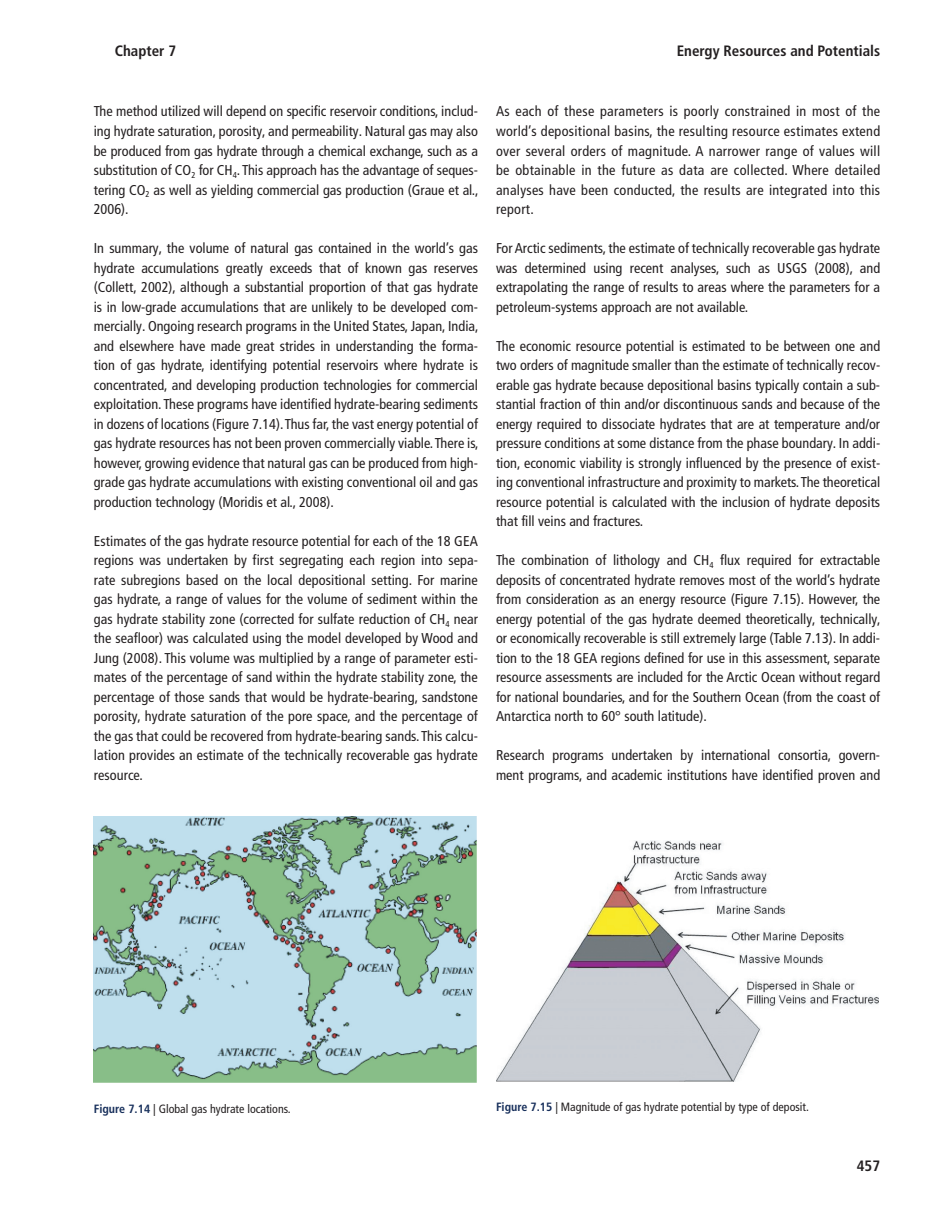
<style>
.page{position:relative;width:944px;height:1214px;background:#fff}
.page>*{position:absolute;margin:0;border:0;box-sizing:border-box;transform-origin:0 0}
.t1{font:700 condensed 15px "Frutiger LT Pro";color:#231f20}
.t2{font:condensed 14.25px/19.5px "Frutiger LT Pro";color:#231f20;text-align:justify}
.t3{font:condensed 12px "Frutiger LT Pro";color:#231f20}
.s1{font-family:"Frutiger LT Std";font-weight:700;color:#172f5b}
</style>
<div class="page">
<img style="left:94px;top:816px;width:382px;height:266px">
<img style="left:496px;top:841px;width:382px;height:240px">
<p class="t1" style="left:115px;top:45px;width:63px">Chapter 7</p>
<p class="t1" style="left:676px;top:45px;width:205px">Energy Resources and Potentials</p>
<p class="t2" style="left:94px;top:103px;width:386px">The method utilized will depend on specific reservoir conditions, includ&shy;ing hydrate saturation, porosity, and permeability. Natural gas may also be produced from gas hydrate through a chemical exchange, such as a substitution of CO <sub>2</sub> for CH <sub>4</sub> . This approach has the advantage of seques&shy;tering CO <sub>2</sub> as well as yielding commercial gas production (Graue et al., 2006 ).</p>
<p class="t2" style="left:94px;top:239px;width:386px">In summary, the volume of natural gas contained in the world’s gas hydrate accumulations greatly exceeds that of known gas reserves (Collett, 2002 ), although a substantial proportion of that gas hydrate is in low-grade accumulations that are unlikely to be developed com&shy;mercially. Ongoing research programs in the United States, Japan, India, and elsewhere have made great strides in understanding the forma&shy;tion of gas hydrate, identifying potential reservoirs where hydrate is concentrated, and developing production technologies for commercial exploitation. These programs have identified hydrate-bearing sediments in dozens of locations ( Figure 7.14 ). Thus far, the vast energy potential of gas hydrate resources has not been proven commercially viable. There is, however, growing evidence that natural gas can be produced from high&shy;grade gas hydrate accumulations with existing conventional oil and gas production technology (Moridis et al., 2008 ).</p>
<p class="t2" style="left:94px;top:532px;width:385px">Estimates of the gas hydrate resource potential for each of the 18 GEA regions was undertaken by first segregating each region into sepa&shy;rate subregions based on the local depositional setting. For marine gas hydrate, a range of values for the volume of sediment within the gas hydrate stability zone (corrected for sulfate reduction of CH <sub>4</sub> near the seafloor) was calculated using the model developed by Wood and Jung ( 2008 ). This volume was multiplied by a range of parameter esti&shy;mates of the percentage of sand within the hydrate stability zone, the percentage of those sands that would be hydrate-bearing, sandstone porosity, hydrate saturation of the pore space, and the percentage of the gas that could be recovered from hydrate-bearing sands. This calcu&shy;lation provides an estimate of the technically recoverable gas hydrate resource.</p>
<p class="t2" style="left:496px;top:103px;width:386px">As each of these parameters is poorly constrained in most of the world’s depositional basins, the resulting resource estimates extend over several orders of magnitude. A narrower range of values will be obtainable in the future as data are collected. Where detailed analyses have been conducted, the results are integrated into this report.</p>
<p class="t2" style="left:496px;top:239px;width:386px">For Arctic sediments, the estimate of technically recoverable gas hydrate was determined using recent analyses, such as USGS ( 2008 ), and extrapolating the range of results to areas where the parameters for a petroleum-systems approach are not available.</p>
<p class="t2" style="left:496px;top:337px;width:386px">The economic resource potential is estimated to be between one and two orders of magnitude smaller than the estimate of technically recov&shy;erable gas hydrate because depositional basins typically contain a sub&shy;stantial fraction of thin and/or discontinuous sands and because of the energy required to dissociate hydrates that are at temperature and/or pressure conditions at some distance from the phase boundary. In addi&shy;tion, economic viability is strongly influenced by the presence of exist&shy;ing conventional infrastructure and proximity to markets. The theoretical resource potential is calculated with the inclusion of hydrate deposits that fill veins and fractures.</p>
<p class="t2" style="left:496px;top:551px;width:386px">The combination of lithology and CH <sub>4</sub> flux required for extractable deposits of concentrated hydrate removes most of the world’s hydrate from consideration as an energy resource ( Figure 7.15 ). However, the energy potential of the gas hydrate deemed theoretically, technically, or economically recoverable is still extremely large ( Table 7.13 ). In addi&shy;tion to the 18 GEA regions defined for use in this assessment, separate resource assessments are included for the Arctic Ocean without regard for national boundaries, and for the Southern Ocean (from the coast of Antarctica north to 60° south latitude).</p>
<p class="t2" style="left:496px;top:746px;width:386px">Research programs undertaken by international consortia, govern&shy;ment programs, and academic institutions have identified proven and</p>
<p class="t3" style="left:94px;top:1103px;width:198px"><span class="s1">Figure 7.14</span> | Global gas hydrate locations.</p>
<p class="t3" style="left:496px;top:1102px;width:314px"><span class="s1">Figure 7.15</span> | Magnitude of gas hydrate potential by type of deposit.</p>
<p class="t1" style="left:856px;top:1160px;width:25px">457</p>
</div>
